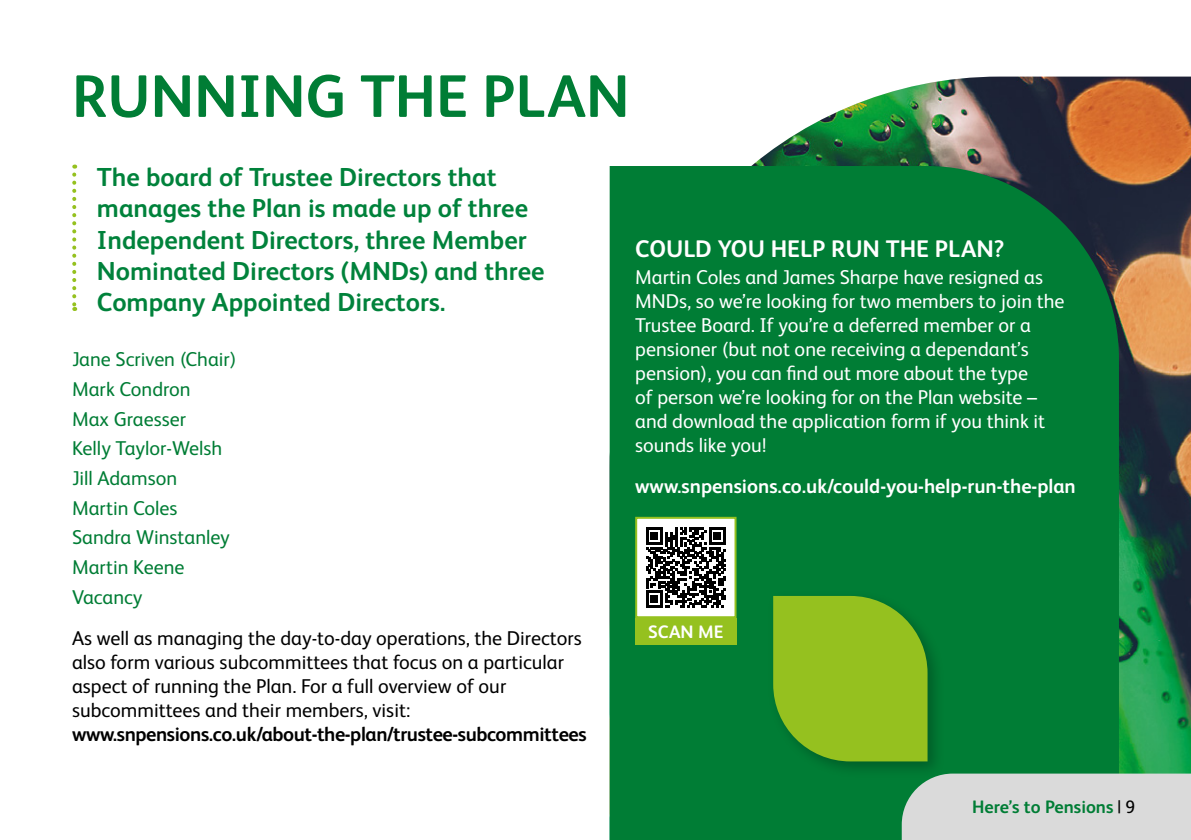
<style>
.page{position:relative;width:1191px;height:840px;background:#fff}
.page>*{position:absolute;margin:0;border:0;box-sizing:border-box;transform-origin:0 0}
.t1{font:700 60px "HEINEKEN Core";color:#007d35}
.t2{font:700 26px/31.2px "HEINEKEN Core";color:#00823b}
.t3{font:700 24px "HEINEKEN Core";color:#fff}
.t4{font:20px/24px "HEINEKEN Core";color:#fff}
.t5{font:20px/24px "HEINEKEN Core";color:#000}
.t6{font:20px/29.6px "HEINEKEN Core";color:#007d35}
.t7{font:700 20px "HEINEKEN Core";letter-spacing:-.02em;color:#000}
.t8{font:700 20px "HEINEKEN Core";color:#fff}
.t9{font:700 18px "HEINEKEN Core";color:#007d35}
.t10{font:700 18px "HEINEKEN Core";color:#fff}
.s1{font-weight:400;color:#000}
</style>
<div class="page">
<svg style="left:72px;top:174px;width:4px;height:137px"></svg>
<img style="left:751px;top:77px;width:440px;height:696px">
<div style="left:609px;top:166px;width:510px;height:673px;background:#007d35"></div>
<div style="left:766px;top:589px;width:179px;height:189px;background:#000;opacity:.25"></div>
<svg style="left:773px;top:595px;width:154px;height:166px;background:#85b921"></svg>
<div style="left:635px;top:618px;width:101px;height:26px;background:#95c11f"></div>
<div style="left:636px;top:517px;width:99px;height:100px;background:#fff"></div>
<svg style="left:646px;top:527px;width:80px;height:80px"></svg>
<div style="left:635px;top:516px;width:101px;height:102px;border:2px solid #95c11f"></div>
<div style="left:901px;top:773px;width:290px;height:66px;background:#dadada"></div>
<h1 class="t1" style="left:72px;top:54px;width:559px">RUNNING THE PLAN</h1>
<h2 class="t2" style="left:97px;top:160px;width:449px">The board of Trustee Directors that manages the Plan is made up of three Independent Directors, three Member Nominated Directors (MNDs) and three Company Appointed Directors.</h2>
<p class="t6" style="left:72px;top:343px;width:166px">Jane Scriven (Chair)<br>Mark Condron<br>Max Graesser<br>Kelly Taylor-Welsh<br>Jill Adamson<br>Martin Coles<br>Sandra Winstanley<br>Martin Keene<br>Vacancy</p>
<p class="t5" style="left:72px;top:624px;width:511px">As well as managing the day-to-day operations, the Directors also form various subcommittees that focus on a particular aspect of running the Plan. For a full overview of our subcommittees and their members, visit:</p>
<p class="t7" style="left:72px;top:719px;width:516px">www.snpensions.co.uk/about-the-plan/trustee-subcommittees</p>
<p class="t3" style="left:635px;top:231px;width:371px">COULD YOU HELP RUN THE PLAN?</p>
<p class="t4" style="left:635px;top:263px;width:431px">Martin Coles and James Sharpe have resigned as MNDs, so we’re looking for two members to join the Trustee Board. If you’re a deferred member or a pensioner (but not one receiving a dependant’s pension), you can find out more about the type<br>of person we’re looking for on the Plan website – and download the application form if you think it sounds like you!</p>
<p class="t8" style="left:635px;top:471px;width:442px">www.snpensions.co.uk/could-you-help-run-the-plan</p>
<p class="t10" style="left:648px;top:618px;width:77px">SCAN ME</p>
<p class="t9" style="left:972px;top:793px;width:165px">Here’s to Pensions <span class="s1">| 9</span></p>
</div>
